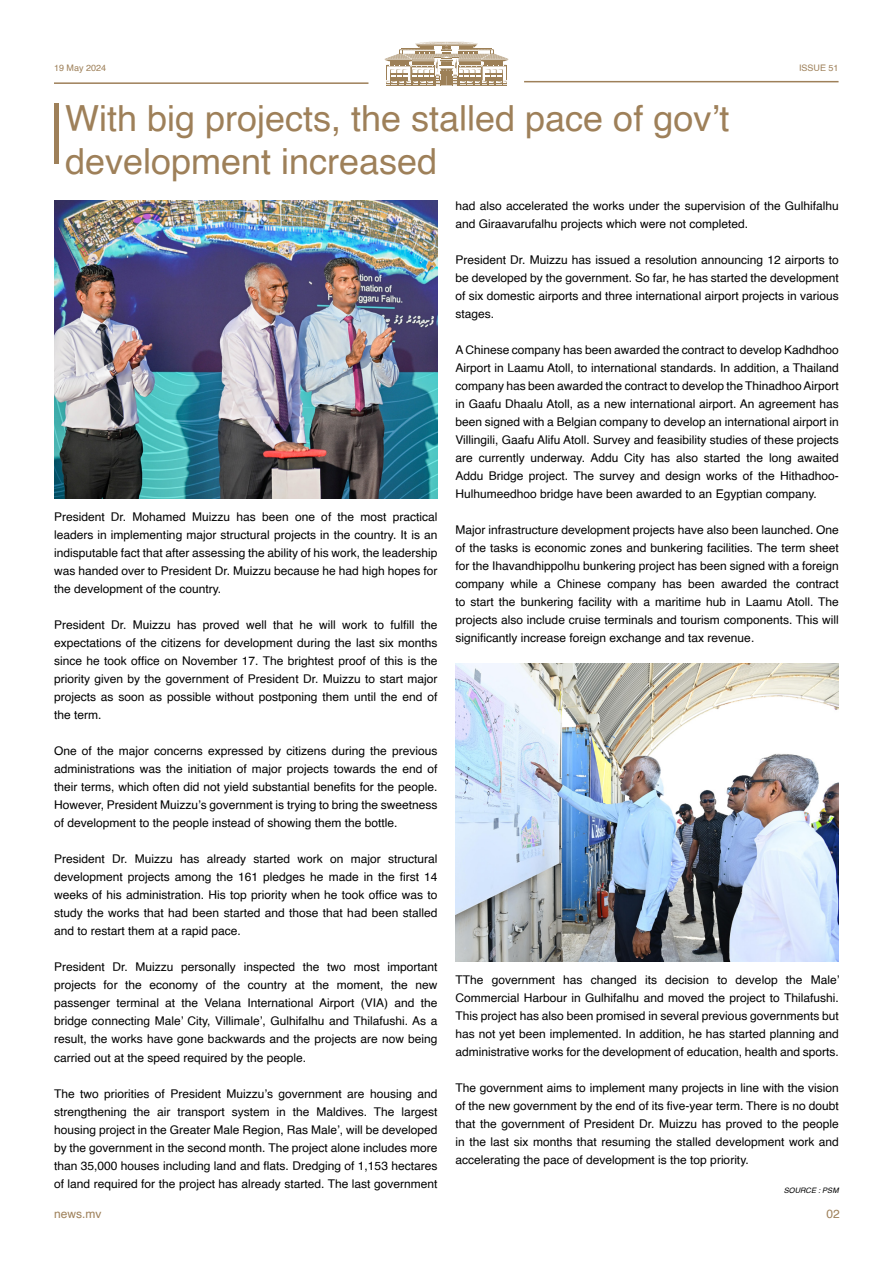
<style>
.page{position:relative;width:893px;height:1263px;background:#fff}
.page>*{position:absolute;margin:0;border:0;box-sizing:border-box;transform-origin:0 0}
.Headlines{font:36px/43.2px "Helvetica";color:#9e8059}
.MAIN_TEXT{font:12px/18px "Helvetica";color:#000;text-align:justify}
.t1{font:12px "Helvetica";color:#9e8059}
.t2{font:9px "Helvetica";color:#9e8059}
.t3{font:italic 7.5px "Helvetica";color:#000}
</style>
<div class="page">
<svg style="left:384px;top:42px;width:125px;height:44px"></svg>
<hr style="left:54px;top:82px;width:314px;height:2px;background:#9e8059">
<hr style="left:524px;top:81px;width:315px;height:1px;background:#9e8059">
<hr style="left:54px;top:104px;width:4px;height:60px;background:#9e8059">
<img style="left:54px;top:201px;width:383px;height:297px">
<img style="left:455px;top:663px;width:383px;height:298px">
<p class="t2" style="left:54px;top:61px;width:54px">19 May 2024</p>
<p class="t2" style="left:799px;top:61px;width:41px">ISSUE 51</p>
<p class="Headlines" style="left:65px;top:97px;width:666px">With big projects, the stalled pace of gov’t development increased</p>
<p class="MAIN_TEXT" style="left:54px;top:509px;width:385px">President Dr. Mohamed Muizzu has been one of the most practical leaders in implementing major structural projects in the country. It is an indisputable fact that after assessing the ability of his work, the leadership was handed over to President Dr. Muizzu because he had high hopes for the development of the country.</p>
<p class="MAIN_TEXT" style="left:54px;top:617px;width:385px">President Dr. Muizzu has proved well that he will work to fulfill the expectations of the citizens for development during the last six months since he took office on November 17. The brightest proof of this is the priority given by the government of President Dr. Muizzu to start major projects as soon as possible without postponing them until the end of the term.</p>
<p class="MAIN_TEXT" style="left:54px;top:743px;width:385px">One of the major concerns expressed by citizens during the previous administrations was the initiation of major projects towards the end of their terms, which often did not yield substantial benefits for the people.<br>However, President Muizzu’s government is trying to bring the sweetness of development to the people instead of showing them the bottle.</p>
<p class="MAIN_TEXT" style="left:54px;top:851px;width:385px">President Dr. Muizzu has already started work on major structural development projects among the 161 pledges he made in the first 14 weeks of his administration. His top priority when he took office was to study the works that had been started and those that had been stalled and to restart them at a rapid pace.</p>
<p class="MAIN_TEXT" style="left:54px;top:959px;width:385px">President Dr. Muizzu personally inspected the two most important projects for the economy of the country at the moment, the new passenger terminal at the Velana International Airport (VIA) and the bridge connecting Male’ City, Villimale’, Gulhifalhu and Thilafushi. As a result, the works have gone backwards and the projects are now being carried out at the speed required by the people.</p>
<p class="MAIN_TEXT" style="left:54px;top:1085px;width:385px">The two priorities of President Muizzu’s government are housing and strengthening the air transport system in the Maldives. The largest housing project in the Greater Male Region, Ras Male’, will be developed by the government in the second month. The project alone includes more than 35,000 houses including land and flats. Dredging of 1,153 hectares of land required for the project has already started. The last government</p>
<p class="MAIN_TEXT" style="left:455px;top:197px;width:385px">had also accelerated the works under the supervision of the Gulhifalhu and Giraavarufalhu projects which were not completed.</p>
<p class="MAIN_TEXT" style="left:455px;top:251px;width:385px">President Dr. Muizzu has issued a resolution announcing 12 airports to be developed by the government. So far, he has started the development of six domestic airports and three international airport projects in various stages.</p>
<p class="MAIN_TEXT" style="left:455px;top:341px;width:385px">A Chinese company has been awarded the contract to develop Kadhdhoo Airport in Laamu Atoll, to international standards. In addition, a Thailand company has been awarded the contract to develop the Thinadhoo Airport in Gaafu Dhaalu Atoll, as a new international airport. An agreement has been signed with a Belgian company to develop an international airport in Villingili, Gaafu Alifu Atoll. Survey and feasibility studies of these projects are currently underway. Addu City has also started the long awaited Addu Bridge project. The survey and design works of the Hithadhoo-Hulhumeedhoo bridge have been awarded to an Egyptian company.</p>
<p class="MAIN_TEXT" style="left:455px;top:521px;width:385px">Major infrastructure development projects have also been launched. One of the tasks is economic zones and bunkering facilities. The term sheet for the Ihavandhippolhu bunkering project has been signed with a foreign company while a Chinese company has been awarded the contract to start the bunkering facility with a maritime hub in Laamu Atoll. The projects also include cruise terminals and tourism components. This will significantly increase foreign exchange and tax revenue.</p>
<p class="MAIN_TEXT" style="left:455px;top:971px;width:385px">TThe government has changed its decision to develop the Male’ Commercial Harbour in Gulhifalhu and moved the project to Thilafushi.<br>This project has also been promised in several previous governments but has not yet been implemented. In addition, he has started planning and administrative works for the development of education, health and sports.</p>
<p class="MAIN_TEXT" style="left:455px;top:1079px;width:385px">The government aims to implement many projects in line with the vision of the new government by the end of its five-year term. There is no doubt that the government of President Dr. Muizzu has proved to the people in the last six months that resuming the stalled development work and accelerating the pace of development is the top priority.</p>
<p class="t3" style="left:784px;top:1184px;width:56px">SOURCE : PSM</p>
<p class="t1" style="left:54px;top:1204px;width:49px">news.mv</p>
<p class="t1" style="left:826px;top:1204px;width:15px">02</p>
</div>
